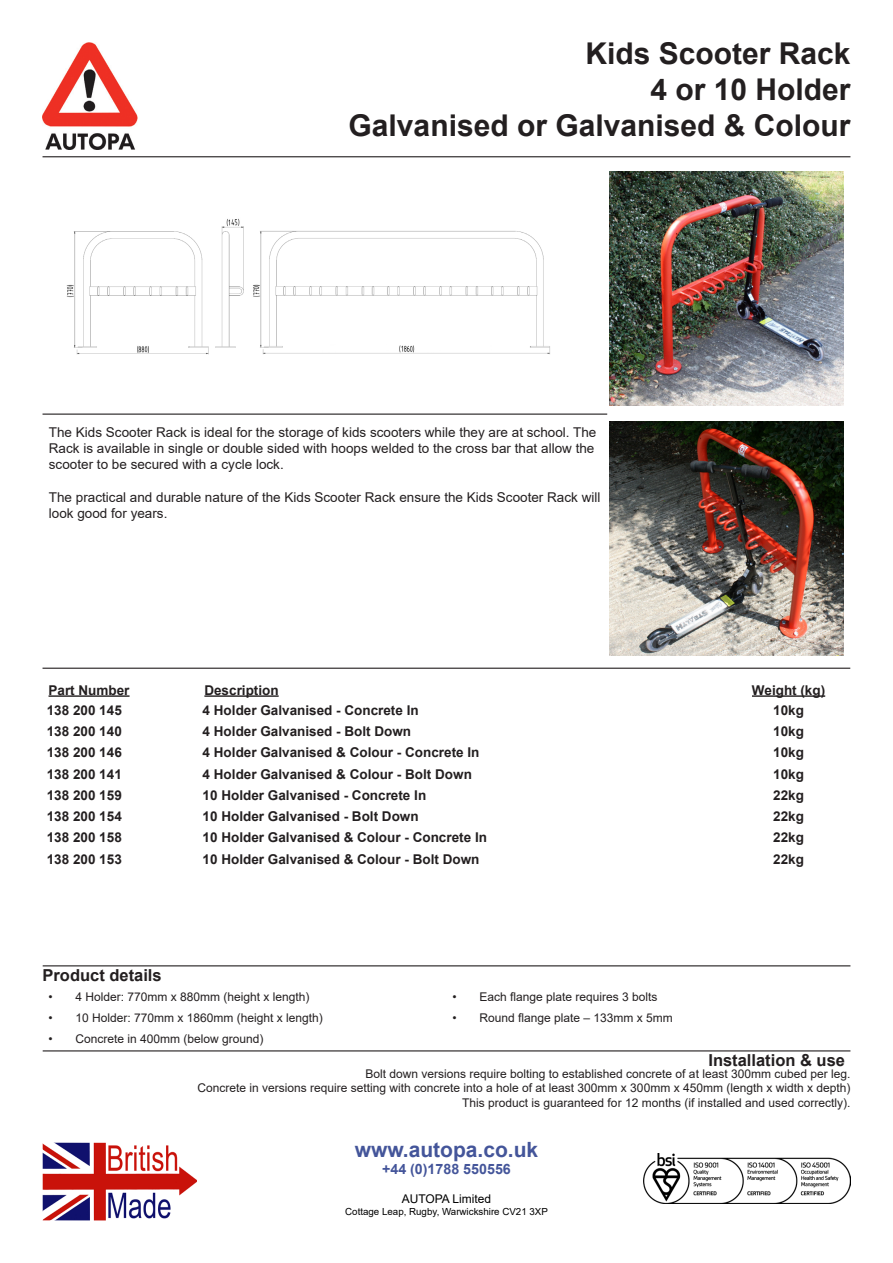
<style>
.page{position:relative;width:893px;height:1263px;background:#fff}
.page>*{position:absolute;margin:0;border:0;box-sizing:border-box;transform-origin:0 0}
.t1{font:700 30px "Arial";color:#231f20}
.t2{font:700 21px "Arial";color:#44559a}
.t3{font:700 16.5px "Arial";color:#231f20}
.t4{font:700 14.25px "Arial";color:#44559a}
.t5{font:700 13.5px "Arial";color:#231f20}
.t6{font:13.5px/16.2px "Arial";color:#231f20}
.t7{font:12px "Arial";color:#231f20}
.t8{font:12px "Arial";color:#000}
.t9{font:9.75px "Arial";color:#000}
</style>
<div class="page">
<img style="left:644px;top:1154px;width:206px;height:49px">
<img style="left:43px;top:1143px;width:154px;height:77px">
<img style="left:67px;top:218px;width:483px;height:137px">
<img style="left:43px;top:43px;width:95px;height:107px">
<hr style="left:43px;top:156px;width:807px;height:1px;background:#231f20">
<hr style="left:43px;top:414px;width:564px;height:1px;background:#231f20">
<hr style="left:49px;top:695px;width:81px;height:2px;background:#231f20">
<hr style="left:204px;top:695px;width:75px;height:2px;background:#231f20">
<hr style="left:752px;top:695px;width:73px;height:2px;background:#231f20">
<img style="left:610px;top:171px;width:233px;height:234px">
<img style="left:610px;top:422px;width:233px;height:233px">
<hr style="left:43px;top:668px;width:807px;height:1px;background:#231f20">
<hr style="left:43px;top:965px;width:807px;height:1px;background:#231f20">
<hr style="left:43px;top:1050px;width:807px;height:1px;background:#231f20">
<p class="t1" style="left:585px;top:33px;width:267px">Kids Scooter Rack</p>
<p class="t1" style="left:650px;top:69px;width:202px">4 or 10 Holder</p>
<p class="t1" style="left:349px;top:105px;width:503px">Galvanised or Galvanised &amp; Colour</p>
<p class="t6" style="left:49px;top:424px;width:549px">The Kids Scooter Rack is ideal for the storage of kids scooters while they are at school. The<br>Rack is available in single or double sided with hoops welded to the cross bar that allow the scooter to be secured with a cycle lock.</p>
<p class="t6" style="left:49px;top:489px;width:553px">The practical and durable nature of the Kids Scooter Rack ensure the Kids Scooter Rack will look good for years.</p>
<p class="t5" style="left:49px;top:680px;width:83px">Part Number</p>
<p class="t5" style="left:204px;top:680px;width:76px">Description</p>
<p class="t5" style="left:752px;top:680px;width:75px">Weight (kg)</p>
<p class="t5" style="left:47px;top:700px;width:77px">138 200 145</p>
<p class="t5" style="left:203px;top:700px;width:218px">4 Holder Galvanised - Concrete In</p>
<p class="t5" style="left:773px;top:700px;width:32px">10kg</p>
<p class="t5" style="left:47px;top:722px;width:77px">138 200 140</p>
<p class="t5" style="left:203px;top:722px;width:210px">4 Holder Galvanised - Bolt Down</p>
<p class="t5" style="left:773px;top:722px;width:32px">10kg</p>
<p class="t5" style="left:47px;top:743px;width:77px">138 200 146</p>
<p class="t5" style="left:203px;top:743px;width:278px">4 Holder Galvanised &amp; Colour - Concrete In</p>
<p class="t5" style="left:773px;top:743px;width:32px">10kg</p>
<p class="t5" style="left:47px;top:764px;width:77px">138 200 141</p>
<p class="t5" style="left:203px;top:764px;width:271px">4 Holder Galvanised &amp; Colour - Bolt Down</p>
<p class="t5" style="left:773px;top:764px;width:32px">10kg</p>
<p class="t5" style="left:47px;top:785px;width:77px">138 200 159</p>
<p class="t5" style="left:203px;top:785px;width:225px">10 Holder Galvanised - Concrete In</p>
<p class="t5" style="left:773px;top:785px;width:32px">22kg</p>
<p class="t5" style="left:47px;top:807px;width:77px">138 200 154</p>
<p class="t5" style="left:203px;top:807px;width:218px">10 Holder Galvanised - Bolt Down</p>
<p class="t5" style="left:773px;top:807px;width:32px">22kg</p>
<p class="t5" style="left:47px;top:828px;width:77px">138 200 158</p>
<p class="t5" style="left:203px;top:828px;width:286px">10 Holder Galvanised &amp; Colour - Concrete In</p>
<p class="t5" style="left:773px;top:828px;width:32px">22kg</p>
<p class="t5" style="left:47px;top:849px;width:77px">138 200 153</p>
<p class="t5" style="left:203px;top:849px;width:278px">10 Holder Galvanised &amp; Colour - Bolt Down</p>
<p class="t5" style="left:773px;top:849px;width:32px">22kg</p>
<p class="t3" style="left:43px;top:963px;width:121px">Product details</p>
<p class="t7" style="left:49px;top:989px;width:263px">• 4 Holder: 770mm x 880mm (height x length)</p>
<p class="t7" style="left:452px;top:989px;width:207px">• Each flange plate requires 3 bolts</p>
<p class="t7" style="left:49px;top:1009px;width:276px">• 10 Holder: 770mm x 1860mm (height x length)</p>
<p class="t7" style="left:452px;top:1009px;width:222px">• Round flange plate – 133mm x 5mm</p>
<p class="t7" style="left:49px;top:1030px;width:217px">• Concrete in 400mm (below ground)</p>
<p class="t3" style="left:708px;top:1048px;width:138px">Installation &amp; use</p>
<p class="t7" style="left:365px;top:1065px;width:486px">Bolt down versions require bolting to established concrete of at least 300mm cubed per leg.</p>
<p class="t7" style="left:197px;top:1080px;width:654px">Concrete in versions require setting with concrete into a hole of at least 300mm x 300mm x 450mm (length x width x depth)</p>
<p class="t7" style="left:462px;top:1094px;width:390px">This product is guaranteed for 12 months (if installed and used correctly).</p>
<p class="t2" style="left:355px;top:1135px;width:185px">www.autopa.co.uk</p>
<p class="t4" style="left:382px;top:1159px;width:130px">+44 (0)1788 550556</p>
<p class="t8" style="left:402px;top:1190px;width:91px">AUTOPA Limited</p>
<p class="t9" style="left:345px;top:1204px;width:204px">Cottage Leap, Rugby, Warwickshire CV21 3XP</p>
</div>
